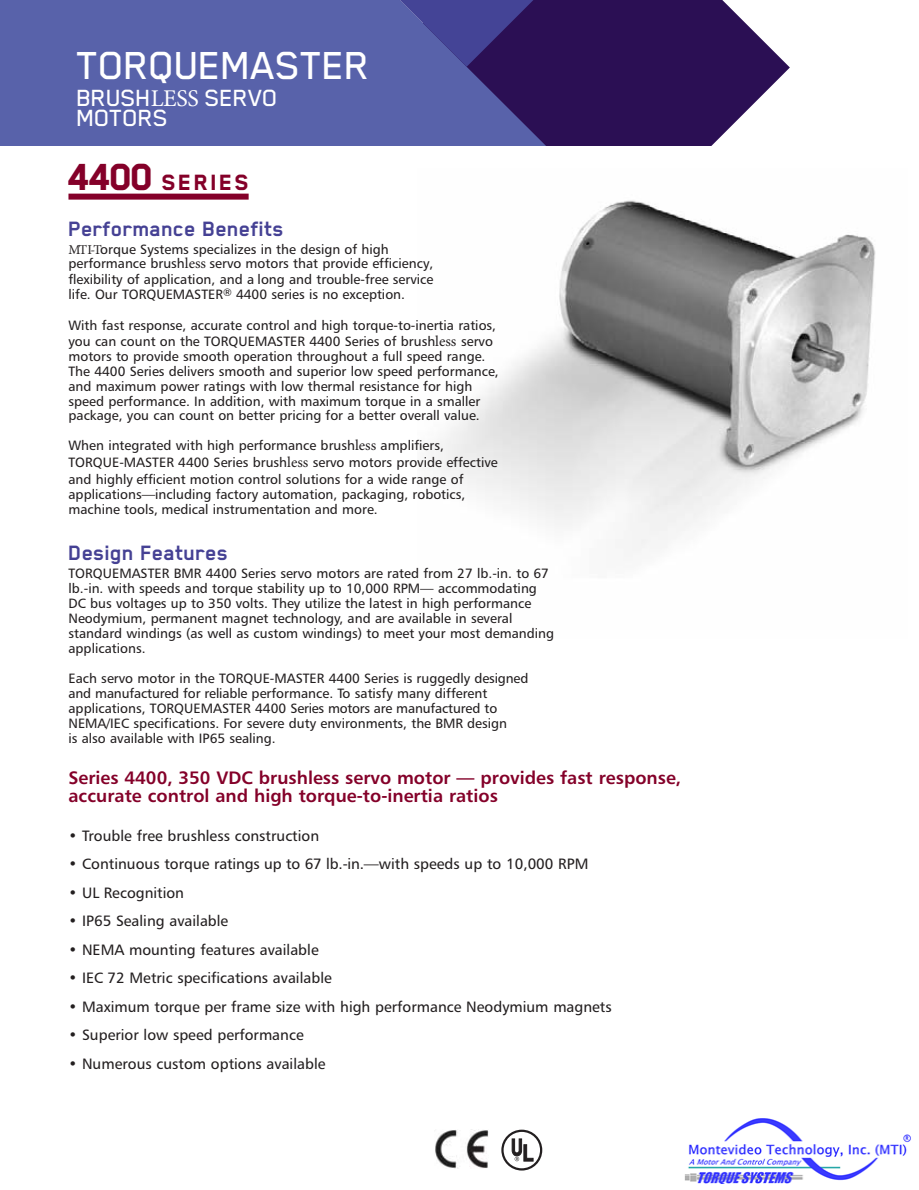
<style>
.page{position:relative;width:919px;height:1190px;background:#fff}
.page>*{position:absolute;margin:0;border:0;box-sizing:border-box;transform-origin:0 0}
.t1{font:500 45px "Blender";letter-spacing:-.015em;color:#fff}
.t2{font:500 27px/20.2px "Blender";letter-spacing:-.015em;color:#fff}
.t3{font:800 25.5px "Blender";letter-spacing:.09em;color:#840029}
.t4{font:700 24px "Blender";color:#454194}
.t5{font:18px/18px "Humanist 777 BT Bold B";color:#840029}
.t6{font:15px "Humanist 777 BT Roman B";color:#231f20}
.t7{font:13.5px/15px "Humanist 777 BT Roman B";color:#231f20}
.s1{font-family:"Minion Pro";font-weight:400;font-size:24px}
.s2{font-size:43.5px}
.s3{font-family:"Minion Pro"}
.s4{font-family:"Minion Pro";font-size:15px}
</style>
<div class="page">
<img style="left:431px;top:200px;width:445px;height:351px">
<div style="left:68px;top:194px;width:180px;height:6px;background:#840029"></div>
<svg style="left:628px;top:0;width:161px;height:145px;fill:#2b0f54"></svg>
<svg style="left:1px;top:0;width:627px;height:145px;background:#50559c"></svg>
<svg style="left:188px;top:0;width:439px;height:67px;background:#47458e"></svg>
<img style="left:435px;top:1130px;width:53px;height:38px">
<svg style="left:511px;top:1138px;width:22px;height:23px"></svg>
<div style="left:501px;top:1129px;width:41px;height:41px;border:2px solid #231f20;border-radius:50%"></div>
<img style="left:684px;top:1118px;width:227px;height:65px">
<h1 class="t1" style="left:77px;top:52px;width:295px">TORQUEMASTER</h1>
<h2 class="t2" style="left:77px;top:90px;width:203px">BRUSH<span class="s1">LESS</span> SERVO<br>MOTORS</h2>
<h3 class="t3" style="left:68px;top:168px;width:182px"><span class="s2">4400</span> SERIES</h3>
<h3 class="t4" style="left:68px;top:214px;width:217px">Performance Benefits</h3>
<p class="t7" style="left:68px;top:243px;width:366px"><span class="s3">MT I-T</span>orque Systems specializes in the design of high performance brush<span class="s4">less</span> servo motors that provide efficiency,</p>
<p class="t7" style="left:68px;top:273px;width:366px">flexibility of application, and a long and trouble-free service life. Our TORQUEMASTER<sup>®</sup> 4400 series is no exception.</p>
<p class="t7" style="left:68px;top:318px;width:431px">With fast response, accurate control and high torque-to-inertia ratios, you can count on the TORQUEMASTER 4400 Series of brush<span class="s4">less</span> servo motors to provide smooth operation throughout a full speed range.<br>The 4400 Series delivers smooth and superior low speed performance, and maximum power ratings with low thermal resistance for high speed performance. In addition, with maximum torque in a smaller package, you can count on better pricing for a better overall value.</p>
<p class="t7" style="left:68px;top:438px;width:430px;line-height:16.6px">When integrated with high performance brush<span class="s4">less</span> amplifiers,<br>TORQUE-MASTER 4400 Series brush<span class="s4">less</span> servo motors provide effective and highly efficient motion control solutions for a wide range of</p>
<p class="t7" style="left:68px;top:487px;width:398px">applications—including factory automation, packaging, robotics, machine tools, medical instrumentation and more.</p>
<h3 class="t4" style="left:68px;top:538px;width:161px">Design Features</h3>
<p class="t7" style="left:68px;top:567px;width:487px">TORQUEMASTER BMR 4400 Series servo motors are rated from 27 lb.-in. to 67 lb.-in. with speeds and torque stability up to 10,000 RPM— accommodating DC bus voltages up to 350 volts. They utilize the latest in high performance Neodymium, permanent magnet technology, and are available in several standard windings (as well as custom windings) to meet your most demanding applications.</p>
<p class="t7" style="left:68px;top:672px;width:461px">Each servo motor in the TORQUE-MASTER 4400 Series is ruggedly designed and manufactured for reliable performance. To satisfy many different applications, TORQUEMASTER 4400 Series motors are manufactured to NEMA/IEC specifications. For severe duty environments, the BMR design<br>is also available with IP65 sealing.</p>
<h3 class="t5" style="left:68px;top:770px;width:614px">Series 4400, 350 VDC brushless servo motor — provides fast response, accurate control and high torque-to-inertia ratios</h3>
<p class="t6" style="left:68px;top:829px;width:252px">• Trouble free brushless construction</p>
<p class="t6" style="left:68px;top:858px;width:521px">• Continuous torque ratings up to 67 lb.-in.—with speeds up to 10,000 RPM</p>
<p class="t6" style="left:68px;top:886px;width:117px">• UL Recognition</p>
<p class="t6" style="left:68px;top:915px;width:161px">• IP65 Sealing available</p>
<p class="t6" style="left:68px;top:943px;width:251px">• NEMA mounting features available</p>
<p class="t6" style="left:68px;top:972px;width:265px">• IEC 72 Metric specifications available</p>
<p class="t6" style="left:68px;top:1000px;width:544px">• Maximum torque per frame size with high performance Neodymium magnets</p>
<p class="t6" style="left:68px;top:1029px;width:237px">• Superior low speed performance</p>
<p class="t6" style="left:68px;top:1057px;width:258px">• Numerous custom options available</p>
</div>
